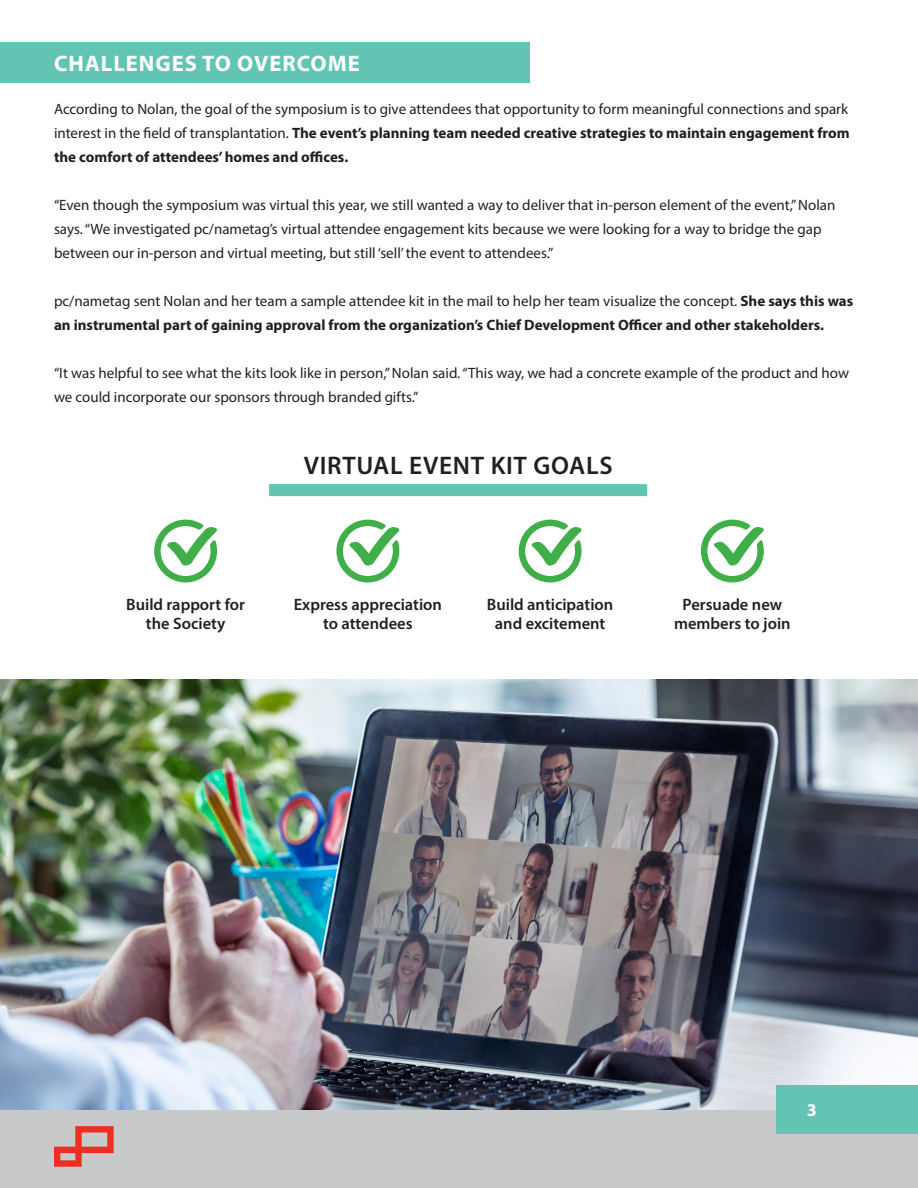
<style>
.page{position:relative;width:918px;height:1188px;background:#fff}
.page>*{position:absolute;margin:0;border:0;box-sizing:border-box;transform-origin:0 0}
.t1{font:600 25.5px "Myriad Pro";letter-spacing:.025em;color:#231f20}
.t2{font:700 22.5px "Myriad Pro";letter-spacing:.045em;color:#fff}
.t3{font:700 18px "Myriad Pro";color:#fff}
.t4{font:600 16.5px/19.5px "Myriad Pro";color:#231f20;text-align:center}
.t5{font:15px/24px "Myriad Pro";color:#231f20}
.t6{font:700 15px/24px "Myriad Pro";color:#231f20}
.s1{font-weight:700}
.s2{font-weight:400}
</style>
<div class="page">
<div style="left:0;top:1110px;width:918px;height:78px;background:#c8c9c9"></div>
<svg style="left:54px;top:1126px;width:60px;height:41px"></svg>
<img style="left:1px;top:679px;width:917px;height:431px">
<div style="left:777px;top:1085px;width:141px;height:49px;background:#62c5b4"></div>
<div style="left:1px;top:42px;width:529px;height:41px;background:#62c5b4"></div>
<div style="left:269px;top:484px;width:378px;height:12px;background:#62c5b4"></div>
<svg style="left:154px;top:520px;width:64px;height:62px"></svg>
<svg style="left:336px;top:520px;width:64px;height:62px"></svg>
<svg style="left:519px;top:520px;width:63px;height:62px"></svg>
<svg style="left:701px;top:520px;width:63px;height:62px"></svg>
<p class="t2" style="left:54px;top:49px;width:307px">CHALLENGES TO OVERCOME</p>
<p class="t5" style="left:54px;top:96px;width:797px;text-align:justify">According to Nolan, the goal of the symposium is to give attendees that opportunity to form meaningful connections and spark interest in the field of transplantation. <span class="s1">The event’s planning team needed creative strategies to maintain engagement from the comfort of attendees’ homes and offices.</span></p>
<p class="t5" style="left:54px;top:192px;width:783px">“Even though the symposium was virtual this year, we still wanted a way to deliver that in-person element of the event,” Nolan says. “We investigated pc/nametag’s virtual attendee engagement kits because we were looking for a way to bridge the gap between our in-person and virtual meeting, but still ‘sell’ the event to attendees.”</p>
<p class="t6" style="left:54px;top:288px;width:801px"><span class="s2">pc/nametag sent Nolan and her team a sample attendee kit in the mail to help her team visualize the concept.</span> She says this was an instrumental part of gaining approval from the organization’s Chief Development Officer and other stakeholders.</p>
<p class="t5" style="left:54px;top:360px;width:797px">“It was helpful to see what the kits look like in person,” Nolan said. “This way, we had a concrete example of the product and how we could incorporate our sponsors through branded gifts.”</p>
<p class="t1" style="left:304px;top:449px;width:310px">VIRTUAL EVENT KIT GOALS</p>
<p class="t4" style="left:126px;top:594px;width:120px">Build rapport for the Society</p>
<p class="t4" style="left:294px;top:594px;width:150px">Express appreciation to attendees</p>
<p class="t4" style="left:487px;top:594px;width:128px">Build anticipation and excitement</p>
<p class="t4" style="left:674px;top:594px;width:118px">Persuade new members to join</p>
<p class="t3" style="left:807px;top:1098px;width:11px">3</p>
</div>
